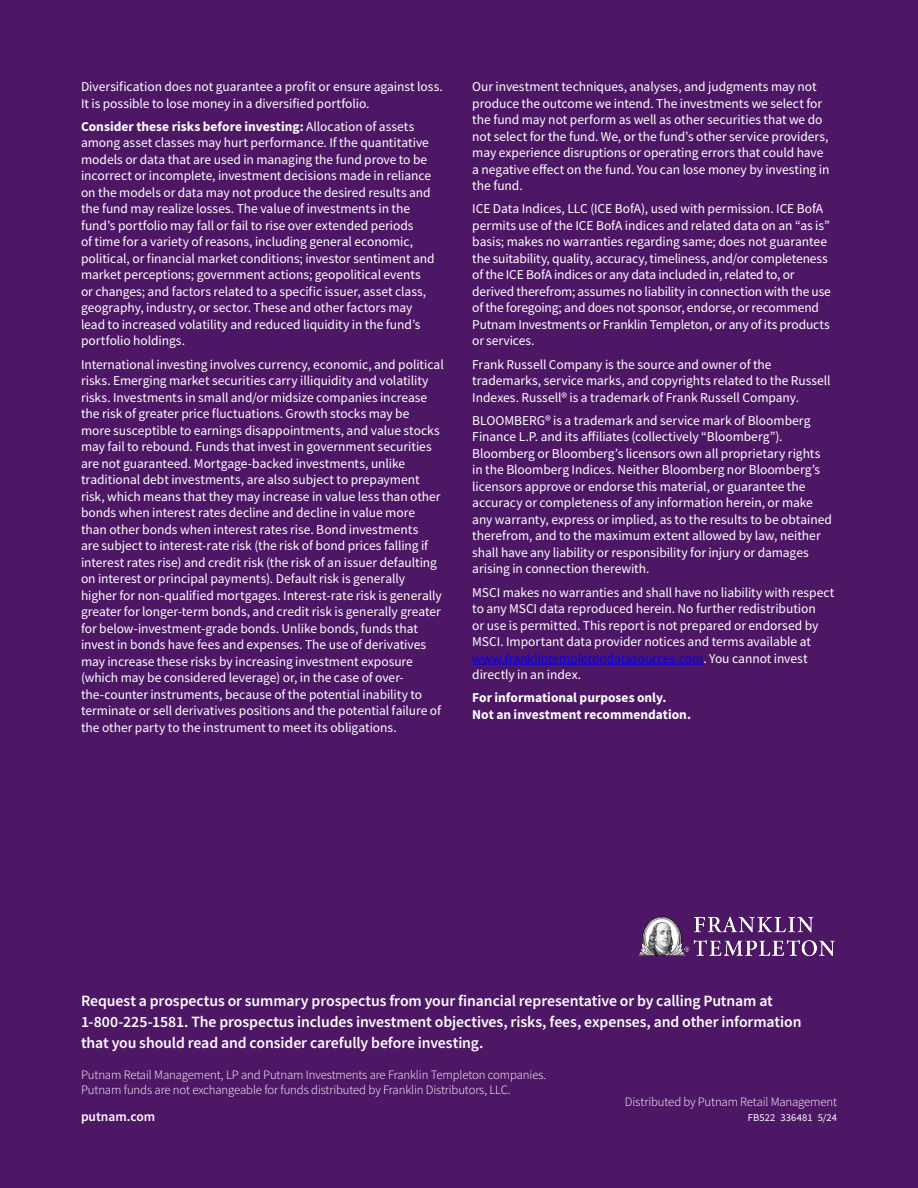
<style>
.page{position:relative;width:918px;height:1188px;background:#fff}
.page>*{position:absolute;margin:0;border:0;box-sizing:border-box;transform-origin:0 0}
.Body{font:600 15.75px/21px "Source Sans Pro";letter-spacing:-.005em;color:#fff}
.Back_disclosure{font:13.5px/16.5px "Source Sans Pro";letter-spacing:-.005em;color:#fff}
.Back_disclosure-2{font:700 13.5px/16.5px "Source Sans Pro";color:#fff}
.t1{font:600 13.5px "Source Sans Pro";color:#fff}
.Source_address{font:300 12.75px/15px "Source Sans Pro";letter-spacing:-.01em;color:#fff}
.Back_Cover_Job{font:300 12.75px "Source Sans Pro";letter-spacing:-.01em;color:#fff}
.Back_Cover_Job-2{font:10.5px "Source Sans Pro";letter-spacing:.015em;color:#fff}
.s1{font-weight:700}
.s2{color:#00f}
</style>
<div class="page">
<div style="left:0;top:0;width:917px;height:1188px;background:#4d1765"></div>
<img style="left:637px;top:916px;width:198px;height:41px">
<hr style="left:472px;top:664px;width:231px;height:1px;background:#00f">
<p class="Back_disclosure" style="left:81px;top:78px;width:363px">Diversification does not guarantee a profit or ensure against loss.<br>It is possible to lose money in a diversified portfolio.</p>
<p class="Back_disclosure" style="left:81px;top:118px;width:355px"><span class="s1">Consider these risks before investing:</span> Allocation of assets among asset classes may hurt performance. If the quantitative models or data that are used in managing the fund prove to be incorrect or incomplete, investment decisions made in reliance on the models or data may not produce the desired results and the fund may realize losses. The value of investments in the fund’s portfolio may fall or fail to rise over extended periods<br>of time for a variety of reasons, including general economic, political, or financial market conditions; investor sentiment and market perceptions; government actions; geopolitical events or changes; and factors related to a specific issuer, asset class, geography, industry, or sector. These and other factors may lead to increased volatility and reduced liquidity in the fund’s portfolio holdings.</p>
<p class="Back_disclosure" style="left:81px;top:356px;width:364px">International investing involves currency, economic, and political risks. Emerging market securities carry illiquidity and volatility risks. Investments in small and/or midsize companies increase the risk of greater price fluctuations. Growth stocks may be<br>more susceptible to earnings disappointments, and value stocks may fail to rebound. Funds that invest in government securities are not guaranteed. Mortgage-backed investments, unlike traditional debt investments, are also subject to prepayment risk, which means that they may increase in value less than other bonds when interest rates decline and decline in value more than other bonds when interest rates rise. Bond investments<br>are subject to interest-rate risk (the risk of bond prices falling if interest rates rise) and credit risk (the risk of an issuer defaulting on interest or principal payments). Default risk is generally higher for non-qualified mortgages. Interest-rate risk is generally greater for longer-term bonds, and credit risk is generally greater for below-investment-grade bonds. Unlike bonds, funds that invest in bonds have fees and expenses. The use of derivatives may increase these risks by increasing investment exposure (which may be considered leverage) or, in the case of over&shy;the-counter instruments, because of the potential inability to terminate or sell derivatives positions and the potential failure of the other party to the instrument to meet its obligations.</p>
<p class="Back_disclosure" style="left:472px;top:78px;width:359px">Our investment techniques, analyses, and judgments may not produce the outcome we intend. The investments we select for the fund may not perform as well as other securities that we do not select for the fund. We, or the fund’s other service providers, may experience disruptions or operating errors that could have a negative effect on the fund. You can lose money by investing in the fund.</p>
<p class="Back_disclosure" style="left:472px;top:201px;width:360px">ICE Data Indices, LLC (ICE BofA), used with permission. ICE BofA permits use of the ICE BofA indices and related data on an “as is” basis; makes no warranties regarding same; does not guarantee the suitability, quality, accuracy, timeliness, and/or completeness of the ICE BofA indices or any data included in, related to, or derived therefrom; assumes no liability in connection with the use of the foregoing; and does not sponsor, endorse, or recommend Putnam Investments or Franklin Templeton, or any of its products or services.</p>
<p class="Back_disclosure" style="left:472px;top:356px;width:360px">Frank Russell Company is the source and owner of the trademarks, service marks, and copyrights related to the Russell<br>Indexes. Russell® is a trademark of Frank Russell Company.</p>
<p class="Back_disclosure" style="left:472px;top:412px;width:361px">BLOOMBERG® is a trademark and service mark of Bloomberg Finance L.P. and its affiliates (collectively “Bloomberg”).<br>Bloomberg or Bloomberg’s licensors own all proprietary rights in the Bloomberg Indices. Neither Bloomberg nor Bloomberg’s licensors approve or endorse this material, or guarantee the accuracy or completeness of any information herein, or make any warranty, express or implied, as to the results to be obtained therefrom, and to the maximum extent allowed by law, neither shall have any liability or responsibility for injury or damages arising in connection therewith.</p>
<p class="Back_disclosure" style="left:472px;top:584px;width:364px">MSCI makes no warranties and shall have no liability with respect to any MSCI data reproduced herein. No further redistribution<br>or use is permitted. This report is not prepared or endorsed by MSCI. Important data provider notices and terms available at <span class="s2">www.franklintempletondatasources.com</span>. You cannot invest directly in an index.</p>
<p class="Back_disclosure-2" style="left:472px;top:689px;width:220px">For informational purposes only.<br>Not an investment recommendation.</p>
<p class="Body" style="left:81px;top:990px;width:722px">Request a prospectus or summary prospectus from your financial representative or by calling Putnam at<br>1-800-225-1581. The prospectus includes investment objectives, risks, fees, expenses, and other information that you should read and consider carefully before investing.</p>
<p class="Source_address" style="left:81px;top:1067px;width:467px">Putnam Retail Management, LP and Putnam Investments are Franklin Templeton companies.<br>Putnam funds are not exchangeable for funds distributed by Franklin Distributors, LLC.</p>
<p class="t1" style="left:81px;top:1107px;width:76px">putnam.com</p>
<p class="Back_Cover_Job" style="left:625px;top:1094px;width:214px">Distributed by Putnam Retail Management</p>
<p class="Back_Cover_Job-2" style="left:748px;top:1111px;width:91px">FB522 336481 5/24</p>
</div>
